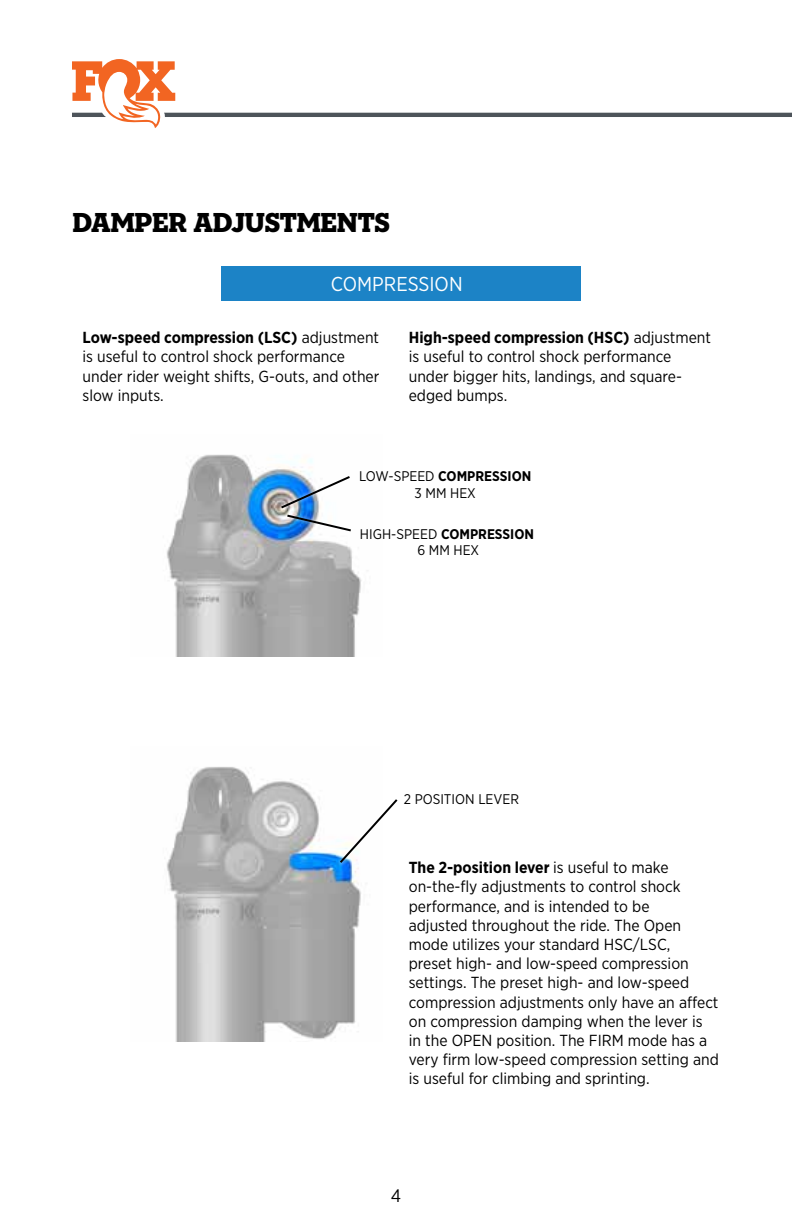
<style>
.page{position:relative;width:792px;height:1224px;background:#fff}
.page>*{position:absolute;margin:0;border:0;box-sizing:border-box;transform-origin:0 0}
.t1{font:28px "Neutraface Slab Display Titling";color:#000}
.t2{font:20px "Gotham Narrow";color:#fff}
.t3{font:18px "Gotham Narrow";color:#000}
.t4{font:16px/19.2px "Gotham Narrow";color:#000}
.t5{font:14px/16.8px "Gotham Narrow";color:#000;text-align:center}
.s1{font-weight:700}
</style>
<div class="page">
<svg style="left:72px;top:59px;width:720px;height:69px"></svg>
<div style="left:221px;top:266px;width:360px;height:35px;background:#1c83c6"></div>
<img style="left:166px;top:454px;width:196px;height:202px">
<img style="left:166px;top:767px;width:195px;height:274px">
<div style="left:278px;top:473px;width:75px;height:39px;background:#fff;opacity:.75"></div>
<div style="left:283px;top:511px;width:71px;height:24px;background:#fff;opacity:.75"></div>
<img style="left:279px;top:474px;width:74px;height:59px">
<div style="left:337px;top:796px;width:64px;height:70px;background:#fff"></div>
<svg style="left:338px;top:799px;width:60px;height:66px"></svg>
<h1 class="t1" style="left:73px;top:205px;width:319px">DAMPER ADJUSTMENTS</h1>
<p class="t2" style="left:331px;top:272px;width:133px">COMPRESSION</p>
<p class="t4" style="left:83px;top:328px;width:298px"><span class="s1">Low-speed compression (LSC)</span> adjustment is useful to control shock performance under rider weight shifts, G-outs, and other slow inputs.</p>
<p class="t4" style="left:409px;top:328px;width:304px"><span class="s1">High-speed compression (HSC)</span> adjustment is useful to control shock performance under bigger hits, landings, and square&shy;edged bumps.</p>
<p class="t5" style="left:359px;top:468px;width:174px">LOW-SPEED <span class="s1">COMPRESSION<br></span>3 MM HEX</p>
<p class="t5" style="left:360px;top:525px;width:176px">HIGH-SPEED <span class="s1">COMPRESSION<br></span>6 MM HEX</p>
<p class="t5" style="left:404px;top:791px;width:117px">2 POSITION LEVER</p>
<p class="t4" style="left:409px;top:858px;width:312px"><span class="s1">The 2-position lever</span> is useful to make on-the-fly adjustments to control shock performance, and is intended to be<br>adjusted throughout the ride. The Open mode utilizes your standard HSC/LSC,<br>preset high- and low-speed compression settings. The preset high- and low-speed compression adjustments only have an affect on compression damping when the lever is in the OPEN position. The FIRM mode has a very firm low-speed compression setting and is useful for climbing and sprinting.</p>
<p class="t3" style="left:391px;top:1185px;width:12px">4</p>
</div>
